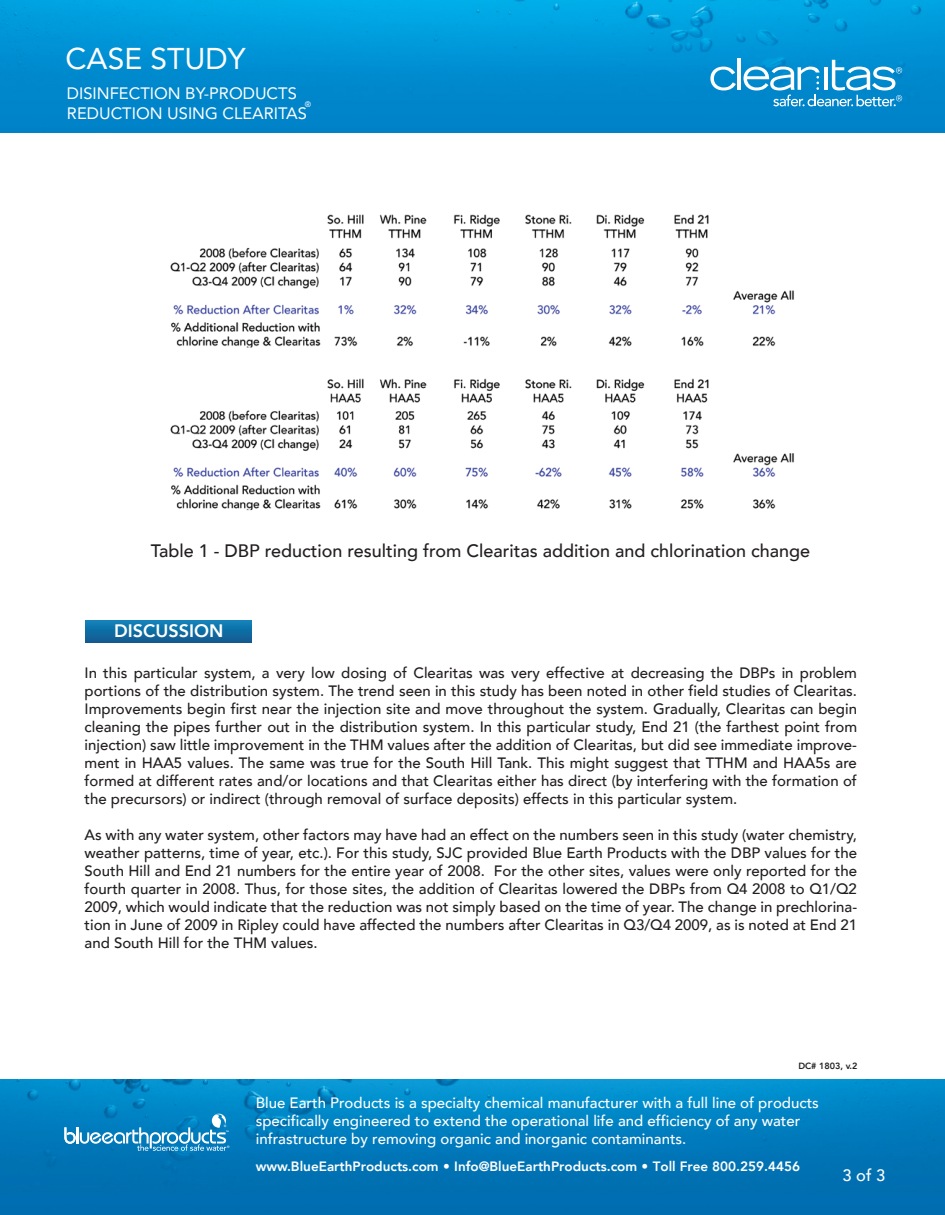
<style>
.page{position:relative;width:945px;height:1215px;background:#fff}
.page>*{position:absolute;margin:0;border:0;box-sizing:border-box;transform-origin:0 0}
.t1{font:30px "Avenir";color:#fff}
.t2{font:500 18px "Avenir";color:#231f20}
.t3{font:800 18px "Avenir";color:#fff}
.t4{font:16.5px/19.8px "Avenir";color:#fff}
.t5{font:500 16.5px "Avenir";color:#fff}
.t6{font:500 15px/18px "Avenir";color:#231f20;text-align:justify}
.t7{font:500 15px/18px "Avenir";color:#fff}
.t8{font:800 13.5px "Avenir";color:#fff}
.t9{font:800 9px "Avenir";letter-spacing:-.005em;color:#231f20}
.t10{font:7.8px "Avenir";color:#fff}
.t11{font:600 2.1px "Myriad Pro";color:#fff}
</style>
<div class="page">
<img style="left:0;top:0;width:945px;height:132px">
<img style="left:0;top:1079px;width:945px;height:136px">
<img style="left:170px;top:214px;width:624px;height:297px">
<svg style="left:86px;top:621px;width:165px;height:21px;background:#106da4"></svg>
<svg style="left:64px;top:1114px;width:165px;height:37px;background:#3195ca"></svg>
<svg style="left:710px;top:67px;width:26px;height:23px"></svg>
<hr style="left:738px;top:58px;width:3px;height:32px;background:#fff">
<svg style="left:744px;top:60px;width:158px;height:46px"></svg>
<h1 class="t1" style="left:65px;top:34px;width:182px">CASE STUDY</h1>
<p class="t4" style="left:67px;top:83px;width:241px">DISINFECTION BY-PRODUCTS<br>REDUCTION USING CLEARITAS</p>
<p class="t10" style="left:305px;top:98px;width:8px">®</p>
<p class="t2" style="left:151px;top:536px;width:661px">Table 1 - DBP reduction resulting from Clearitas addition and chlorination change</p>
<p class="t3" style="left:114px;top:617px;width:111px">DISCUSSION</p>
<p class="t6" style="left:85px;top:663px;width:774px">In this particular system, a very low dosing of Clearitas was very effective at decreasing the DBPs in problem portions of the distribution system. The trend seen in this study has been noted in other field studies of Clearitas.<br>Improvements begin first near the injection site and move throughout the system. Gradually, Clearitas can begin cleaning the pipes further out in the distribution system. In this particular study, End 21 (the farthest point from injection) saw little improvement in the THM values after the addition of Clearitas, but did see immediate improve&shy;ment in HAA5 values. The same was true for the South Hill Tank. This might suggest that TTHM and HAA5s are formed at different rates and/or locations and that Clearitas either has direct (by interfering with the formation of the precursors) or indirect (through removal of surface deposits) effects in this particular system.</p>
<p class="t6" style="left:85px;top:825px;width:774px">As with any water system, other factors may have had an effect on the numbers seen in this study (water chemistry, weather patterns, time of year, etc.). For this study, SJC provided Blue Earth Products with the DBP values for the South Hill and End 21 numbers for the entire year of 2008. For the other sites, values were only reported for the fourth quarter in 2008. Thus, for those sites, the addition of Clearitas lowered the DBPs from Q4 2008 to Q1/Q2<br>2009, which would indicate that the reduction was not simply based on the time of year. The change in prechlorina&shy;tion in June of 2009 in Ripley could have affected the numbers after Clearitas in Q3/Q4 2009, as is noted at End 21 and South Hill for the THM values.</p>
<p class="t11" style="left:226px;top:1129px;width:4px">TM</p>
<p class="t9" style="left:798px;top:1059px;width:61px">DC# 1803, v.2</p>
<p class="t7" style="left:256px;top:1093px;width:565px">Blue Earth Products is a specialty chemical manufacturer with a full line of products specifically engineered to extend the operational life and efficiency of any water infrastructure by removing organic and inorganic contaminants.</p>
<p class="t8" style="left:256px;top:1156px;width:546px">www.BlueEarthProducts.com • Info@BlueEarthProducts.com • Toll Free 800.259.4456</p>
<p class="t5" style="left:843px;top:1161px;width:44px">3 of 3</p>
</div>
